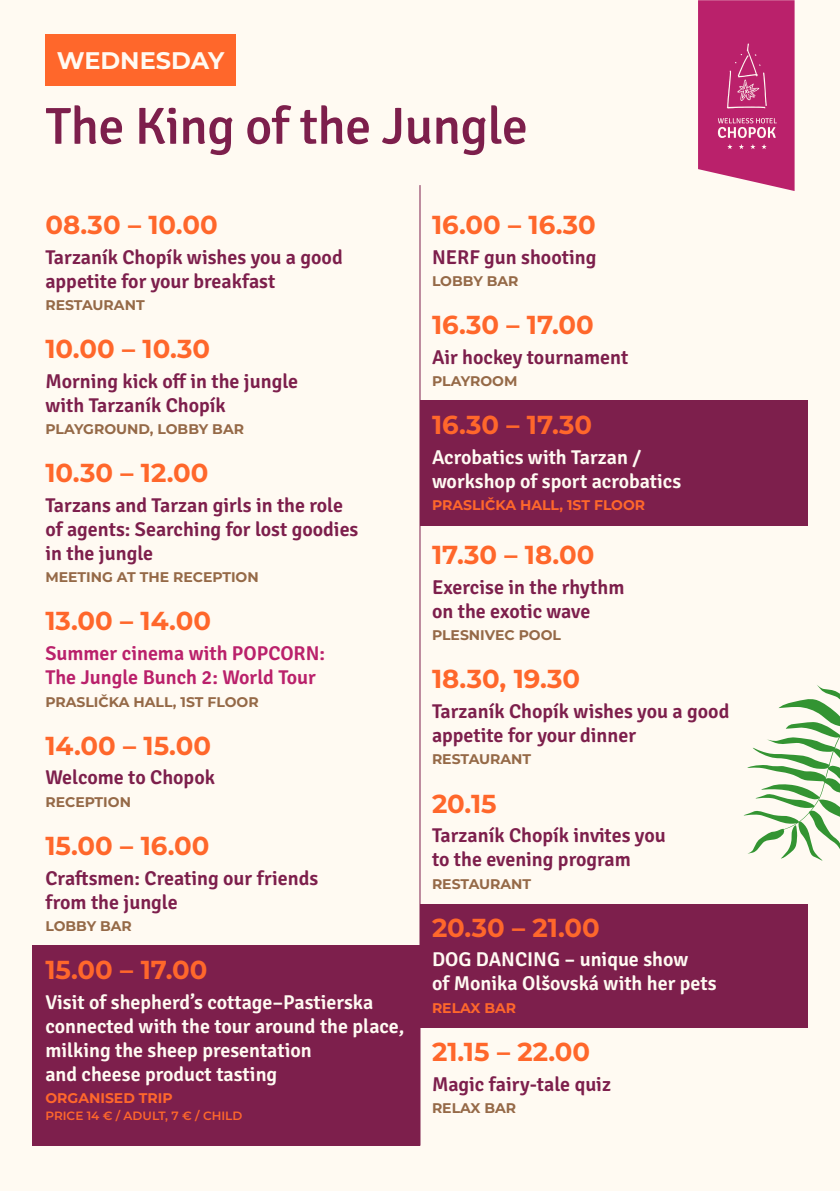
<style>
.page{position:relative;width:840px;height:1191px;background:#fff}
.page>*{position:absolute;margin:0;border:0;box-sizing:border-box;transform-origin:0 0}
.t1{font:300 52px "Signika";letter-spacing:-.01em;color:#7d1f4c}
.t2{font:700 26px "Montserrat";color:#ff672b}
.t3{font:700 24px "Montserrat";color:#fffaf2}
.t4{font:300 20px/24px "Signika";color:#7d1f4c}
.t5{font:300 20px/24px "Signika";color:#fffaf2}
.t6{font:300 20px/24px "Signika";color:#ba216b}
.t7{font:700 14px "Montserrat";color:#956947}
.t8{font:700 14px "Montserrat";color:#ff672b}
.t9{font:600 12px "Montserrat";color:#ff672b}
</style>
<div class="page">
<div style="left:0;top:0;width:839px;height:1191px;background:#fffaf2"></div>
<div style="left:45px;top:34px;width:190px;height:52px;background:#ff672b"></div>
<svg style="left:698px;top:0;width:96px;height:191px;background:#c13778"></svg>
<svg style="left:743px;top:685px;width:96px;height:176px"></svg>
<div style="left:33px;top:945px;width:387px;height:200px;background:#7d1f4c"></div>
<div style="left:420px;top:904px;width:386px;height:124px;background:#7d1f4c"></div>
<div style="left:420px;top:400px;width:386px;height:125px;background:#7d1f4c"></div>
<hr style="left:419px;top:185px;width:1px;height:960px;background:#7d1f4c">
<p class="t3" style="left:57px;top:43px;width:169px">WEDNESDAY</p>
<h1 class="t1" style="left:45px;top:89px;width:483px">The King of the Jungle</h1>
<h2 class="t2" style="left:45px;top:206px;width:174px">08.30 – 10.00</h2>
<p class="t4" style="left:45px;top:243px;width:299px">Tarzaník Chopík wishes you a good appetite for your breakfast</p>
<p class="t7" style="left:45px;top:295px;width:101px">RESTAURANT</p>
<h2 class="t2" style="left:45px;top:330px;width:166px">10.00 – 10.30</h2>
<p class="t4" style="left:45px;top:368px;width:254px">Morning kick off in the jungle with Tarzaník Chopík</p>
<p class="t7" style="left:45px;top:419px;width:200px">PLAYGROUND, LOBBY BAR</p>
<h2 class="t2" style="left:45px;top:454px;width:164px">10.30 – 12.00</h2>
<p class="t4" style="left:45px;top:492px;width:314px">Tarzans and Tarzan girls in the role of agents: Searching for lost goodies in the jungle</p>
<p class="t7" style="left:45px;top:567px;width:215px">MEETING AT THE RECEPTION</p>
<h2 class="t2" style="left:45px;top:602px;width:167px">13.00 – 14.00</h2>
<p class="t6" style="left:45px;top:640px;width:281px">Summer cinema with POPCORN:<br>The Jungle Bunch 2: World Tour</p>
<p class="t7" style="left:45px;top:691px;width:215px">PRASLIČKA HALL, 1ST FLOOR</p>
<h2 class="t2" style="left:45px;top:726px;width:167px">14.00 – 15.00</h2>
<p class="t4" style="left:45px;top:764px;width:171px">Welcome to Chopok</p>
<p class="t7" style="left:45px;top:791px;width:87px">RECEPTION</p>
<h2 class="t2" style="left:45px;top:827px;width:165px">15.00 – 16.00</h2>
<p class="t4" style="left:45px;top:864px;width:274px">Craftsmen: Creating our friends from the jungle</p>
<p class="t7" style="left:45px;top:916px;width:88px">LOBBY BAR</p>
<h2 class="t2" style="left:45px;top:951px;width:163px">15.00 – 17.00</h2>
<p class="t5" style="left:45px;top:988px;width:360px">Visit of shepherd’s cottage–Pastierska connected with the tour around the place, milking the sheep presentation<br>and cheese product tasting</p>
<p class="t8" style="left:45px;top:1088px;width:129px">ORGANISED TRIP</p>
<p class="t9" style="left:45px;top:1107px;width:198px">PRICE 14 € / ADULT, 7 € / CHILD</p>
<h2 class="t2" style="left:432px;top:206px;width:165px">16.00 – 16.30</h2>
<p class="t4" style="left:432px;top:243px;width:166px">NERF gun shooting</p>
<p class="t7" style="left:432px;top:271px;width:88px">LOBBY BAR</p>
<h2 class="t2" style="left:432px;top:306px;width:163px">16.30 – 17.00</h2>
<p class="t4" style="left:432px;top:344px;width:198px">Air hockey tournament</p>
<p class="t7" style="left:432px;top:371px;width:87px">PLAYROOM</p>
<h2 class="t2" style="left:432px;top:406px;width:162px">16.30 – 17.30</h2>
<p class="t5" style="left:432px;top:444px;width:250px">Acrobatics with Tarzan / workshop of sport acrobatics</p>
<p class="t8" style="left:432px;top:495px;width:215px">PRASLIČKA HALL, 1ST FLOOR</p>
<h2 class="t2" style="left:432px;top:536px;width:164px">17.30 – 18.00</h2>
<p class="t4" style="left:432px;top:574px;width:194px">Exercise in the rhythm on the exotic wave</p>
<p class="t7" style="left:432px;top:625px;width:130px">PLESNIVEC POOL</p>
<h2 class="t2" style="left:432px;top:660px;width:150px">18.30, 19.30</h2>
<p class="t4" style="left:432px;top:698px;width:299px">Tarzaník Chopík wishes you a good appetite for your dinner</p>
<p class="t7" style="left:432px;top:749px;width:101px">RESTAURANT</p>
<h2 class="t2" style="left:432px;top:784px;width:66px">20.15</h2>
<p class="t4" style="left:432px;top:822px;width:235px">Tarzaník Chopík invites you to the evening program</p>
<p class="t7" style="left:432px;top:873px;width:101px">RESTAURANT</p>
<h2 class="t2" style="left:432px;top:908px;width:169px">20.30 – 21.00</h2>
<p class="t5" style="left:432px;top:946px;width:286px">DOG DANCING – unique show<br>of Monika Olšovská with her pets</p>
<p class="t8" style="left:432px;top:997px;width:86px">RELAX BAR</p>
<h2 class="t2" style="left:432px;top:1033px;width:160px">21.15 – 22.00</h2>
<p class="t4" style="left:432px;top:1070px;width:180px">Magic fairy-tale quiz</p>
<p class="t7" style="left:432px;top:1098px;width:86px">RELAX BAR</p>
</div>
